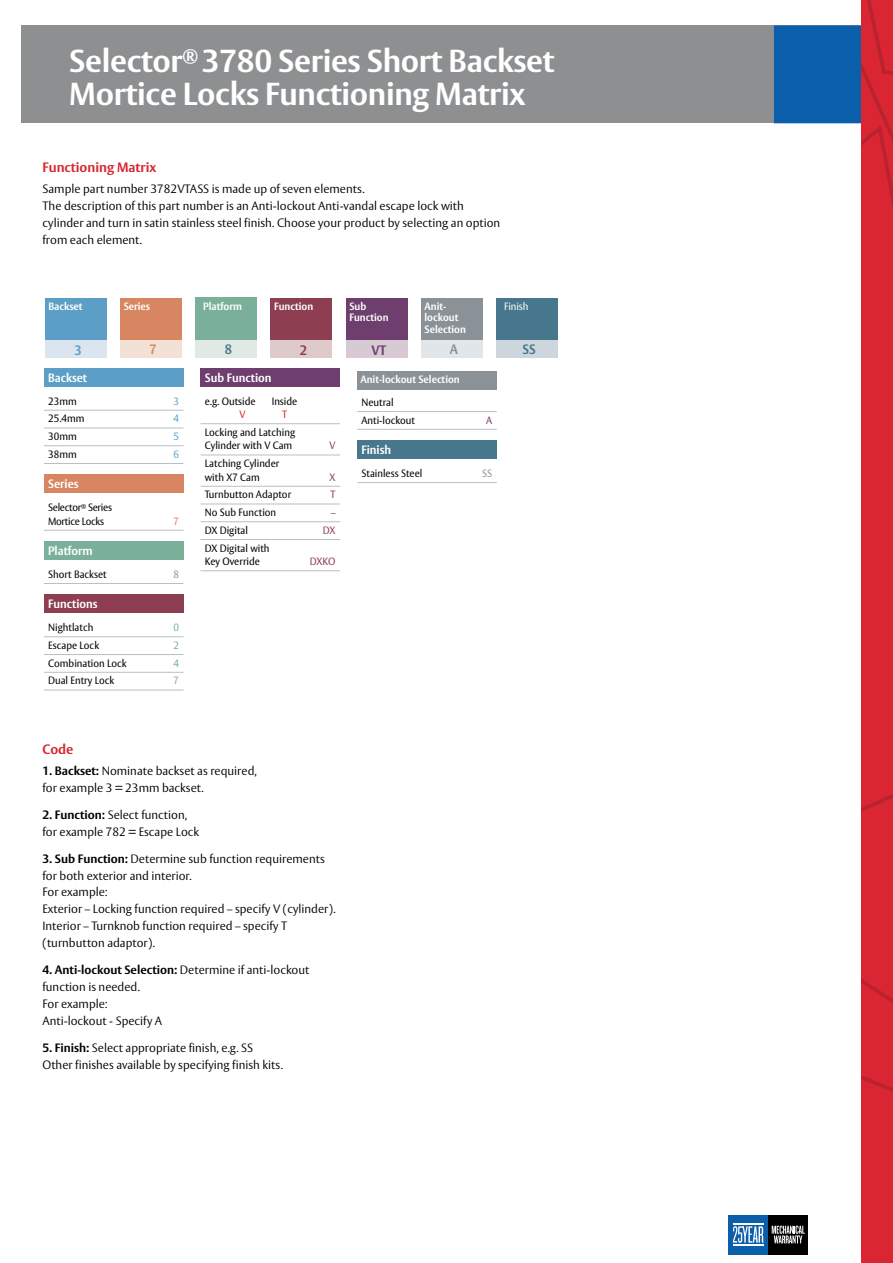
<style>
.page{position:relative;width:893px;height:1263px;background:#fff}
.page>*{position:absolute;margin:0;border:0;box-sizing:border-box;transform-origin:0 0}
.t1{font:700 31.5px/33px "ASSA Vesta";letter-spacing:-.01em;color:#fff}
.t2{font:700 13.5px "ASSA Vesta";color:#d92632}
.t3{font:700 13.5px "ASSA Vesta";color:#47778d;scale:.95 1}
.t4{font:700 13.5px "ASSA Vesta";color:#6d3e6e;scale:.95 1}
.t5{font:700 13.5px "ASSA Vesta";color:#5b9fc6;scale:.95 1}
.t6{font:700 13.5px "ASSA Vesta";color:#d88661;scale:.95 1}
.t7{font:700 13.5px "ASSA Vesta";color:#8d3f51;scale:.95 1}
.t8{font:700 13.5px "ASSA Vesta";color:#8a9297;scale:.95 1}
.t9{font:300 12px/16.8px "ASSA Vesta";color:#000}
.t10{font:700 12px "ASSA Vesta";color:#fff;scale:.95 1}
.t11{font:10.5px/13.5px "ASSA Vesta";color:#000;scale:.95 1}
.t12{font:700 10.5px/11.2px "ASSA Vesta";color:#fff;scale:.95 1}
.t13{font:10.5px/13.5px "ASSA Vesta";letter-spacing:-.03em;color:#000;scale:.95 1}
.t14{font:10.5px "ASSA Vesta";letter-spacing:-.015em;color:#8d3f51;scale:.95 1}
.t15{font:10.5px "ASSA Vesta";letter-spacing:-.01em;color:#fff;scale:.95 1}
.t16{font:10.5px "ASSA Vesta";color:#5b9fc6;scale:.95 1}
.t17{font:10.5px "ASSA Vesta";color:#7ab099;scale:.95 1}
.t18{font:10.5px "ASSA Vesta";color:#8a9297;scale:.95 1}
.t19{font:10.5px "ASSA Vesta";color:#d92632;scale:.95 1}
.t20{font:10.5px "ASSA Vesta";color:#d88661;scale:.95 1}
.t21{font:10.5px "ASSA Vesta";color:#6d3e6e;scale:.95 1}
.s1{font-weight:700}
</style>
<div class="page">
<div style="left:728px;top:1215px;width:40px;height:40px;background:#0b5eaa"></div>
<div style="left:768px;top:1215px;width:40px;height:40px;background:#000"></div>
<svg style="left:733px;top:1226px;width:30px;height:17px"></svg>
<hr style="left:733px;top:1224px;width:30px;height:1px;background:#fff">
<hr style="left:733px;top:1244px;width:30px;height:1px;background:#fff">
<div style="left:21px;top:26px;width:846px;height:97px;background:#8d8f91"></div>
<div style="left:45px;top:298px;width:62px;height:60px;background:#5b9fc6"></div>
<div style="left:45px;top:340px;width:62px;height:18px;background:#dae5ef"></div>
<div style="left:121px;top:298px;width:61px;height:60px;background:#d88661"></div>
<div style="left:121px;top:340px;width:61px;height:18px;background:#f4e1d5"></div>
<div style="left:271px;top:298px;width:61px;height:60px;background:#8d3f51"></div>
<div style="left:271px;top:340px;width:61px;height:18px;background:#decaca"></div>
<div style="left:346px;top:298px;width:61px;height:60px;background:#6d3e6e"></div>
<div style="left:346px;top:340px;width:61px;height:18px;background:#d7cad4"></div>
<div style="left:421px;top:298px;width:61px;height:60px;background:#8a9297"></div>
<div style="left:421px;top:340px;width:61px;height:18px;background:#e2e6e8"></div>
<hr style="left:44px;top:410px;width:140px;height:1px;background:#bcbec0">
<hr style="left:44px;top:428px;width:140px;height:1px;background:#bcbec0">
<hr style="left:44px;top:445px;width:140px;height:1px;background:#bcbec0">
<hr style="left:44px;top:463px;width:140px;height:1px;background:#bcbec0">
<hr style="left:44px;top:481px;width:140px;height:1px;background:#bcbec0">
<hr style="left:44px;top:530px;width:140px;height:1px;background:#bcbec0">
<hr style="left:44px;top:548px;width:140px;height:1px;background:#bcbec0">
<hr style="left:44px;top:583px;width:140px;height:1px;background:#bcbec0">
<hr style="left:44px;top:601px;width:140px;height:1px;background:#bcbec0">
<hr style="left:44px;top:636px;width:140px;height:1px;background:#bcbec0">
<hr style="left:44px;top:654px;width:140px;height:1px;background:#bcbec0">
<hr style="left:44px;top:672px;width:140px;height:1px;background:#bcbec0">
<hr style="left:44px;top:690px;width:140px;height:1px;background:#bcbec0">
<div style="left:44px;top:368px;width:139px;height:19px;background:#5b9fc6"></div>
<div style="left:44px;top:474px;width:139px;height:19px;background:#d88661"></div>
<div style="left:44px;top:541px;width:139px;height:19px;background:#7ab099"></div>
<div style="left:44px;top:594px;width:139px;height:19px;background:#8d3f51"></div>
<hr style="left:201px;top:423px;width:139px;height:1px;background:#bcbec0">
<hr style="left:201px;top:455px;width:139px;height:1px;background:#bcbec0">
<hr style="left:201px;top:486px;width:139px;height:1px;background:#bcbec0">
<hr style="left:201px;top:504px;width:139px;height:1px;background:#bcbec0">
<hr style="left:201px;top:521px;width:139px;height:1px;background:#bcbec0">
<hr style="left:201px;top:539px;width:139px;height:1px;background:#bcbec0">
<hr style="left:201px;top:570px;width:139px;height:1px;background:#bcbec0">
<div style="left:201px;top:368px;width:139px;height:19px;background:#6d3e6e"></div>
<hr style="left:357px;top:411px;width:140px;height:1px;background:#bcbec0">
<hr style="left:357px;top:429px;width:140px;height:1px;background:#bcbec0">
<hr style="left:357px;top:482px;width:140px;height:1px;background:#bcbec0">
<div style="left:357px;top:371px;width:140px;height:19px;background:#8a9297"></div>
<div style="left:357px;top:440px;width:140px;height:19px;background:#47778d"></div>
<div style="left:497px;top:298px;width:61px;height:60px;background:#47778d"></div>
<div style="left:497px;top:340px;width:61px;height:18px;background:#ced6dd"></div>
<div style="left:196px;top:298px;width:61px;height:51px;background:#7ab099"></div>
<div style="left:196px;top:340px;width:61px;height:18px;background:#e0e9e4"></div>
<svg style="left:772px;top:0;width:121px;height:1263px"></svg>
<h1 class="t1" style="left:69px;top:45px;width:487px">Selector<sup>®</sup> 3780 Series Short Backset<br>Mortice Locks Functioning Matrix</h1>
<p class="t2" style="left:43px;top:159px;width:115px">Functioning Matrix</p>
<p class="t9" style="left:43px;top:181px;width:459px">Sample part number 3782VTASS is made up of seven elements.<br>The description of this part number is an Anti-lockout Anti-vandal escape lock with cylinder and turn in satin stainless steel finish. Choose your product by selecting an option from each element.</p>
<p class="t12" style="left:48px;top:301px;width:37px">Backset</p>
<p class="t5" style="left:74px;top:342px;width:9px">3</p>
<p class="t12" style="left:124px;top:301px;width:29px">Series</p>
<p class="t6" style="left:150px;top:341px;width:9px">7</p>
<p class="t10" style="left:48px;top:370px;width:43px">Backset</p>
<p class="t11" style="left:48px;top:395px;width:32px">23mm</p>
<p class="t16" style="left:173px;top:394px;width:7px">3</p>
<p class="t11" style="left:48px;top:412px;width:40px">25.4mm</p>
<p class="t16" style="left:173px;top:412px;width:7px">4</p>
<p class="t11" style="left:48px;top:430px;width:32px">30mm</p>
<p class="t16" style="left:173px;top:430px;width:7px">5</p>
<p class="t11" style="left:48px;top:448px;width:32px">38mm</p>
<p class="t16" style="left:173px;top:448px;width:7px">6</p>
<p class="t10" style="left:48px;top:476px;width:34px">Series</p>
<p class="t13" style="left:48px;top:501px;width:69px">Selector<sup>®</sup> Series<br>Mortice Locks</p>
<p class="t20" style="left:173px;top:514px;width:7px">7</p>
<p class="t10" style="left:48px;top:543px;width:48px">Platform</p>
<p class="t11" style="left:48px;top:568px;width:63px">Short Backset</p>
<p class="t18" style="left:173px;top:568px;width:7px">8</p>
<p class="t10" style="left:48px;top:596px;width:54px">Functions</p>
<p class="t11" style="left:48px;top:621px;width:49px">Nightlatch</p>
<p class="t17" style="left:173px;top:621px;width:7px">0</p>
<p class="t11" style="left:48px;top:639px;width:55px">Escape Lock</p>
<p class="t17" style="left:173px;top:639px;width:7px">2</p>
<p class="t11" style="left:48px;top:657px;width:84px">Combination Lock</p>
<p class="t17" style="left:173px;top:657px;width:7px">4</p>
<p class="t11" style="left:48px;top:674px;width:71px">Dual Entry Lock</p>
<p class="t17" style="left:173px;top:674px;width:7px">7</p>
<p class="t12" style="left:203px;top:301px;width:43px">Platform</p>
<p class="t3" style="left:225px;top:341px;width:9px">8</p>
<p class="t12" style="left:274px;top:301px;width:43px">Function</p>
<p class="t7" style="left:300px;top:342px;width:9px">2</p>
<p class="t10" style="left:205px;top:370px;width:72px">Sub Function</p>
<p class="t11" style="left:205px;top:395px;width:55px">e.g. Outside</p>
<p class="t11" style="left:272px;top:395px;width:29px">Inside</p>
<p class="t19" style="left:240px;top:408px;width:8px">V</p>
<p class="t19" style="left:282px;top:408px;width:7px">T</p>
<p class="t11" style="left:205px;top:426px;width:97px">Locking and Latching<br>Cylinder with V Cam</p>
<p class="t11" style="left:205px;top:457px;width:80px">Latching Cylinder with X7 Cam</p>
<p class="t14" style="left:330px;top:439px;width:8px">V</p>
<p class="t14" style="left:330px;top:470px;width:8px">X</p>
<p class="t11" style="left:205px;top:488px;width:93px">Turnbutton Adaptor</p>
<p class="t14" style="left:330px;top:488px;width:7px">T</p>
<p class="t11" style="left:205px;top:506px;width:77px">No Sub Function</p>
<p class="t14" style="left:331px;top:506px;width:6px">–</p>
<p class="t11" style="left:205px;top:524px;width:47px">DX Digital</p>
<p class="t14" style="left:323px;top:524px;width:15px">DX</p>
<p class="t11" style="left:205px;top:542px;width:70px">DX Digital with<br>Key Override</p>
<p class="t14" style="left:310px;top:555px;width:29px">DXKO</p>
<p class="t12" style="left:349px;top:301px;width:43px">Sub<br>Function</p>
<p class="t4" style="left:371px;top:342px;width:17px">VT</p>
<p class="t12" style="left:424px;top:301px;width:45px">Anit&shy;lockout<br>Selection</p>
<p class="t8" style="left:450px;top:341px;width:10px">A</p>
<p class="t12" style="left:360px;top:374px;width:106px">Anit-lockout Selection</p>
<p class="t11" style="left:361px;top:394px;width:58px;line-height:17.7px">Neutral<br>Anti-lockout</p>
<p class="t21" style="left:486px;top:414px;width:8px">A</p>
<p class="t10" style="left:361px;top:442px;width:33px">Finish</p>
<p class="t11" style="left:361px;top:467px;width:66px">Stainless Steel</p>
<p class="t18" style="left:482px;top:467px;width:12px">SS</p>
<p class="t15" style="left:504px;top:300px;width:27px">Finish</p>
<p class="t3" style="left:523px;top:341px;width:15px">SS</p>
<p class="t2" style="left:43px;top:741px;width:32px">Code</p>
<p class="t9" style="left:43px;top:763px;width:216px"><span class="s1">1. Backset:</span> Nominate backset as required, for example 3 = 23mm backset.</p>
<p class="t9" style="left:43px;top:807px;width:158px"><span class="s1">2. Function:</span> Select function, for example 782 = Escape Lock</p>
<p class="t9" style="left:43px;top:850px;width:294px"><span class="s1">3. Sub Function:</span> Determine sub function requirements for both exterior and interior.<br>For example:<br>Exterior – Locking function required – specify V (cylinder).<br>Interior – Turnknob function required – specify T (turnbutton adaptor).</p>
<p class="t9" style="left:43px;top:962px;width:268px"><span class="s1">4. Anti-lockout Selection:</span> Determine if anti-lockout function is needed.<br>For example:<br>Anti-lockout - Specify A</p>
<p class="t9" style="left:43px;top:1039px;width:242px"><span class="s1">5. Finish:</span> Select appropriate finish, e.g. SS<br>Other finishes available by specifying finish kits.</p>
</div>
